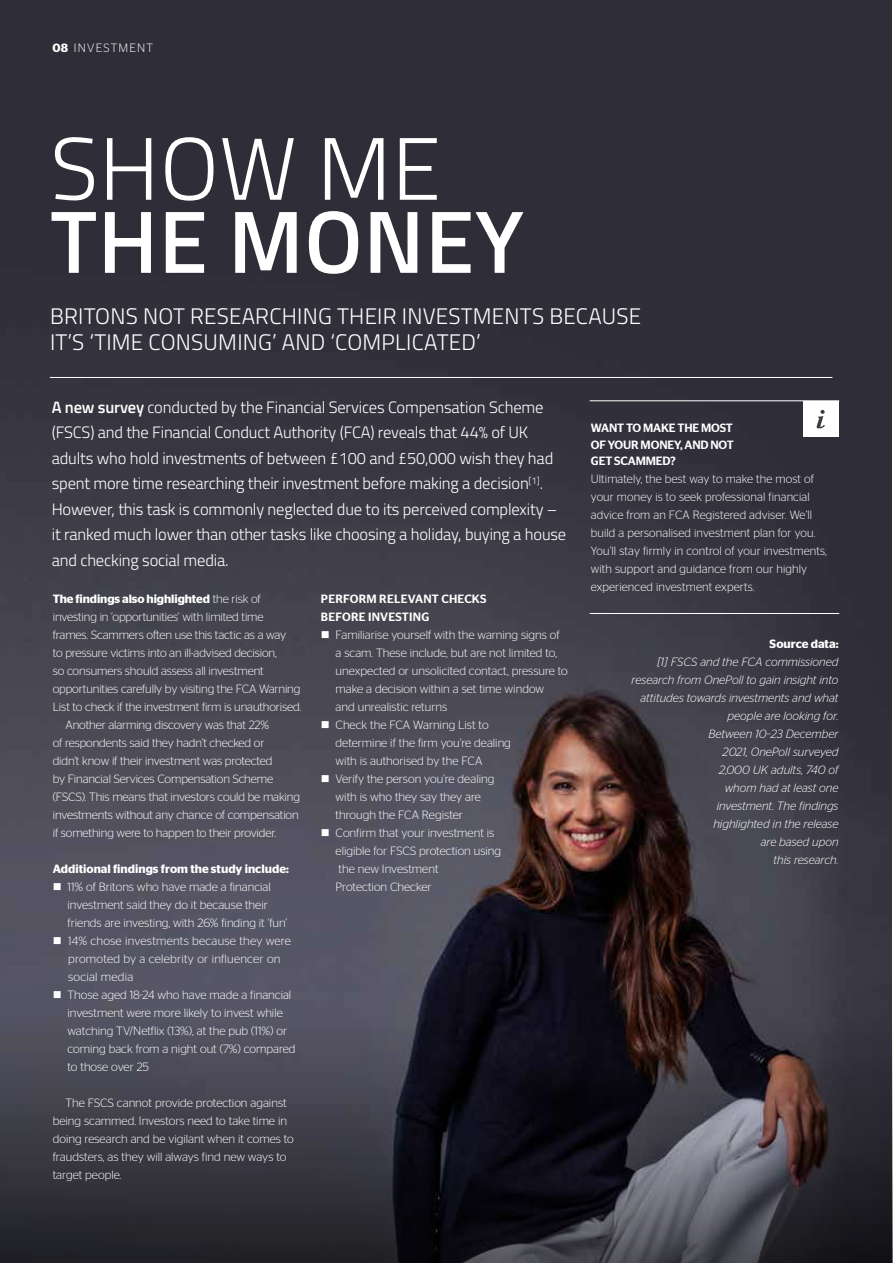
<style>
.page{position:relative;width:893px;height:1263px;background:#fff}
.page>*{position:absolute;margin:0;border:0;box-sizing:border-box;transform-origin:0 0}
.t1{font:600 88.65px "Titillium";letter-spacing:.01em;color:#fff}
.t2{font:300 88.65px "Titillium";letter-spacing:.01em;color:#fff}
.t3{font:300 22.5px/25.5px "Titillium";letter-spacing:.01em;color:#fff}
.t4{font:300 16.5px/25.5px "Titillium";letter-spacing:-.01em;color:#fff}
.t5{font:300 12px/18px "Stag Sans";color:#fff}
.t6{font:italic 300 12px/18px "Stag Sans";color:#fff;text-align:right}
.t7{font:600 12px "Stag Sans";color:#fff}
.t8{font:300 12px/18px "Stag Sans";letter-spacing:.02em;color:#fff}
.t9{font:500 12px/16.5px "Stag Sans";letter-spacing:-.005em;color:#fff;text-align:justify}
.t10{font:500 12px/18px "Stag Sans";letter-spacing:.02em;color:#fff}
.t11{font:300 12px "Stag Sans";letter-spacing:.1em;color:#fff}
.s1{font-weight:600}
.s2{font-weight:300}
</style>
<div class="page">
<img style="left:0;top:0;width:892px;height:1021px">
<svg style="left:0;top:1021px;width:893px;height:242px;background:#323039"></svg>
<div style="left:803px;top:401px;width:36px;height:36px;background:#fff"></div>
<svg style="left:817px;top:410px;width:8px;height:18px"></svg>
<hr style="left:590px;top:400px;width:249px;height:1px;background:#fff">
<hr style="left:590px;top:613px;width:249px;height:1px;background:#fff">
<hr style="left:50px;top:377px;width:782px;height:1px;background:#fff">
<p class="t11" style="left:53px;top:41px;width:102px"><span class="s1">08</span> INVESTMENT</p>
<h1 class="t2" style="left:50px;top:104px;width:392px">SHOW ME</h1>
<h1 class="t1" style="left:50px;top:175px;width:475px">THE MONEY</h1>
<h2 class="t3" style="left:50px;top:302px;width:593px">BRITONS NOT RESEARCHING THEIR INVESTMENTS BECAUSE<br>IT’S ‘TIME CONSUMING’ AND ‘COMPLICATED’</h2>
<p class="t4" style="left:52px;top:393px;width:516px"><span class="s1">A new survey</span> conducted by the Financial Services Compensation Scheme (FSCS) and the Financial Conduct Authority (FCA) reveals that 44% of UK adults who hold investments of between £100 and £50,000 wish they had spent more time researching their investment before making a decision<sup>[1]</sup>.<br>However, this task is commonly neglected due to its perceived complexity – it ranked much lower than other tasks like choosing a holiday, buying a house and checking social media.</p>
<p class="t7" style="left:53px;top:592px;width:209px">The findings also highlighted <span class="s2">the risk of</span></p>
<p class="t5" style="left:53px;top:608px;width:212px">investing in ‘opportunities’ with limited time</p>
<p class="t5" style="left:53px;top:626px;width:235px">frames. Scammers often use this tactic as a way</p>
<p class="t5" style="left:53px;top:644px;width:226px">to pressure victims into an ill-advised decision,</p>
<p class="t5" style="left:53px;top:662px;width:213px">so consumers should assess all investment</p>
<p class="t5" style="left:53px;top:680px;width:249px">opportunities carefully by visiting the FCA Warning</p>
<p class="t5" style="left:53px;top:698px;width:250px">List to check if the investment firm is unauthorised.</p>
<p class="t5" style="left:66px;top:716px;width:205px">Another alarming discovery was that 22%</p>
<p class="t5" style="left:53px;top:734px;width:213px">of respondents said they hadn’t checked or</p>
<p class="t5" style="left:53px;top:752px;width:221px">didn’t know if their investment was protected</p>
<p class="t5" style="left:53px;top:770px;width:222px">by Financial Services Compensation Scheme</p>
<p class="t5" style="left:53px;top:788px;width:249px">(FSCS). This means that investors could be making</p>
<p class="t5" style="left:53px;top:806px;width:247px">investments without any chance of compensation</p>
<p class="t5" style="left:53px;top:824px;width:225px">if something were to happen to their provider.</p>
<p class="t7" style="left:53px;top:862px;width:238px">Additional findings from the study include:</p>
<p class="t5" style="left:67px;top:878px;width:221px;text-indent:-15px">■ 11% of Britons who have made a financial investment said they do it because their friends are investing, with 26% finding it ‘fun’</p>
<p class="t8" style="left:68px;top:932px;width:224px;text-indent:-15px">■ 14% chose investments because they were promoted by a celebrity or influencer on social media</p>
<p class="t5" style="left:67px;top:986px;width:230px;text-indent:-15px">■ Those aged 18-24 who have made a financial investment were more likely to invest while watching TV/Netflix (13%), at the pub (11%) or coming back from a night out (7%) compared to those over 25</p>
<p class="t5" style="left:53px;top:1094px;width:243px;text-indent:13px">The FSCS cannot provide protection against being scammed. Investors need to take time in doing research and be vigilant when it comes to fraudsters, as they will always find new ways to target people.</p>
<p class="t10" style="left:321px;top:590px;width:167px">PERFORM RELEVANT CHECKS<br>BEFORE INVESTING</p>
<p class="t5" style="left:336px;top:626px;width:234px;text-indent:-15px">■ Familiarise yourself with the warning signs of a scam. These include, but are not limited to, unexpected or unsolicited contact, pressure to make a decision within a set time window<br>and unrealistic returns</p>
<p class="t5" style="left:336px;top:716px;width:177px;text-indent:-15px">■ Check the FCA Warning List to determine if the firm you’re dealing with is authorised by the FCA</p>
<p class="t5" style="left:336px;top:770px;width:160px;text-indent:-15px">■ Verify the person you’re dealing with is who they say they are through the FCA Register</p>
<p class="t5" style="left:336px;top:824px;width:167px;text-indent:-15px">■ Confirm that your investment is eligible for FSCS protection using the new Investment<br>Protection Checker</p>
<p class="t9" style="left:591px;top:420px;width:144px">WANT TO MAKE THE MOST OF YOUR MONEY, AND NOT GET SCAMMED?</p>
<p class="t5" style="left:591px;top:470px;width:238px">Ultimately, the best way to make the most of your money is to seek professional financial advice from an FCA Registered adviser. We’ll build a personalised investment plan for you.<br>You’ll stay firmly in control of your investments, with support and guidance from our highly experienced investment experts.</p>
<p class="t7" style="left:770px;top:637px;width:70px">Source data:</p>
<p class="t6" style="left:631px;top:653px;width:208px">[1] FSCS and the FCA commissioned research from OnePoll to gain insight into attitudes towards investments and what people are looking for.<br>Between 10–23 December<br>2021, OnePoll surveyed<br>2,000 UK adults, 740 of<br>whom had at least one<br>investment. The findings<br>highlighted in the release<br>are based upon<br>this research.</p>
</div>
